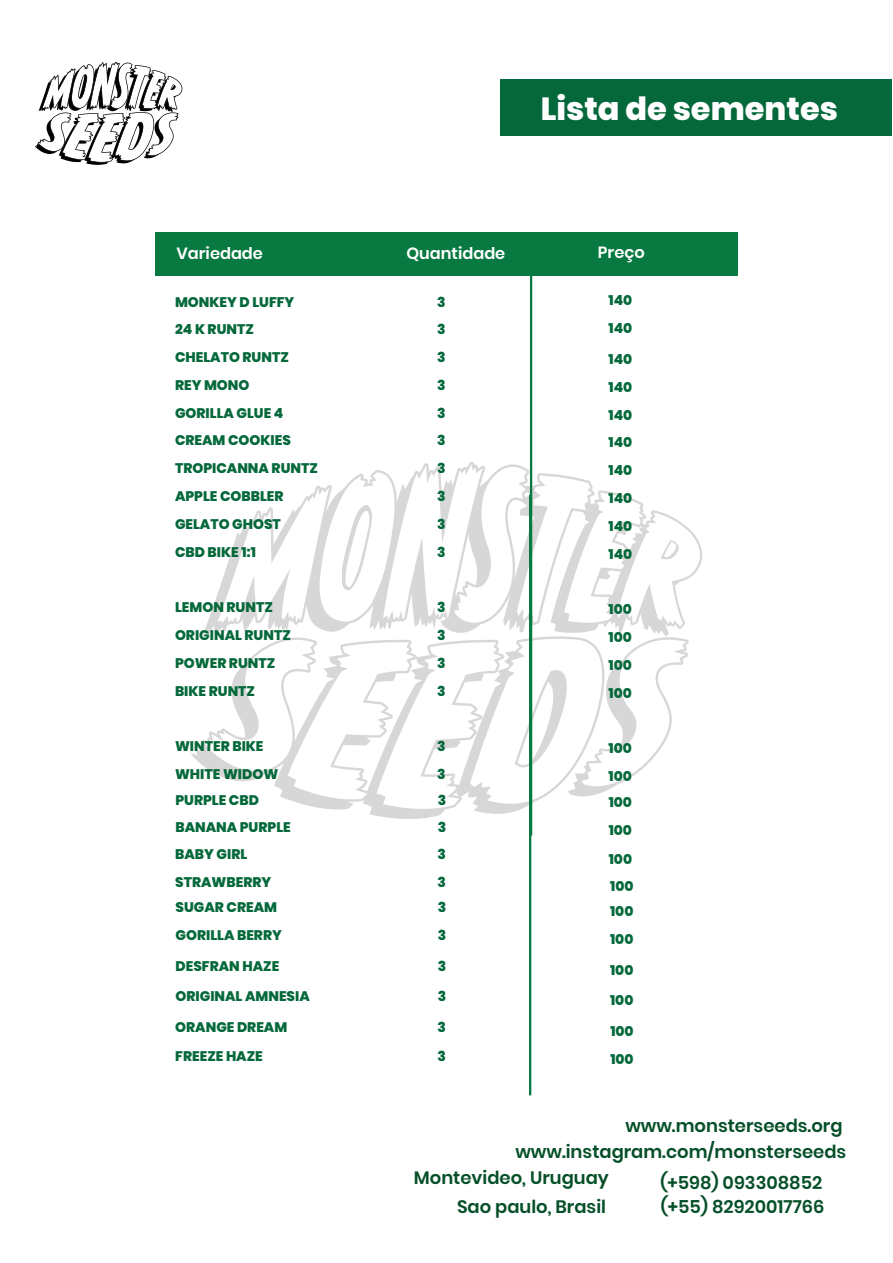
<style>
.page{position:relative;width:893px;height:1263px;background:#fff}
.page>*{position:absolute;margin:0;border:0;box-sizing:border-box;transform-origin:0 0}
.t1{font:800 31.95px "Poppins";color:#fff}
.t2{font:600 18px/26.1px "Poppins";color:#054f28}
.t3{font:600 16.2px "Poppins";color:#fff}
.t4{font:800 13.95px/27.8px "Poppins";color:#04683a}
</style>
<div class="page">
<svg style="left:204px;top:462px;width:498px;height:175px"></svg>
<svg style="left:218px;top:464px;width:482px;height:162px"></svg>
<svg style="left:191px;top:636px;width:413px;height:183px"></svg>
<svg style="left:204px;top:637px;width:485px;height:172px"></svg>
<div style="left:500px;top:80px;width:391px;height:56px;background:#04683a"></div>
<div style="left:156px;top:232px;width:582px;height:43px;background:#087a41"></div>
<hr style="left:530px;top:235px;width:2px;height:601px;background:#087a41">
<svg style="left:35px;top:62px;width:147px;height:103px"></svg>
<hr style="left:529px;top:495px;width:2px;height:600px;background:#087a41">
<h1 class="t1" style="left:541px;top:91px;width:299px">Lista de sementes</h1>
<p class="t3" style="left:177px;top:243px;width:88px">Variedade</p>
<p class="t3" style="left:406px;top:243px;width:100px">Quantidade</p>
<p class="t3" style="left:598px;top:243px;width:48px">Preço</p>
<p class="t4" style="left:175px;top:288px;width:144px">MONKEY D LUFFY<br>24 K RUNTZ<br>CHELATO RUNTZ<br>REY MONO<br>GORILLA GLUE 4<br>CREAM COOKIES<br>TROPICANNA RUNTZ<br>APPLE COBBLER<br>GELATO GHOST<br>CBD BIKE 1:1</p>
<p class="t4" style="left:608px;top:287px;width:25px">140<br>140</p>
<p class="t4" style="left:608px;top:345px;width:25px;text-align:justify">140<br>140<br>140<br>140<br>140<br>140<br>140<br>140</p>
<p class="t4" style="left:437px;top:288px;width:10px;text-align:justify">3<br>3<br>3<br>3<br>3<br>3<br>3<br>3<br>3<br>3</p>
<p class="t4" style="left:175px;top:593px;width:117px">LEMON RUNTZ<br>ORIGINAL RUNTZ<br>POWER RUNTZ<br>BIKE RUNTZ</p>
<p class="t4" style="left:175px;top:732px;width:105px">WINTER BIKE<br>WHITE WIDOW</p>
<p class="t4" style="left:437px;top:593px;width:10px;text-align:justify">3<br>3<br>3<br>3</p>
<p class="t4" style="left:437px;top:732px;width:10px">3<br>3</p>
<p class="t4" style="left:175px;top:786px;width:117px">PURPLE CBD<br>BANANA PURPLE</p>
<p class="t4" style="left:438px;top:786px;width:10px">3<br>3</p>
<p class="t4" style="left:175px;top:840px;width:98px">BABY GIRL<br>STRAWBERRY</p>
<p class="t4" style="left:437px;top:840px;width:10px">3<br>3</p>
<p class="t4" style="left:176px;top:893px;width:108px">SUGAR CREAM<br>GORILLA BERRY</p>
<p class="t4" style="left:438px;top:893px;width:10px">3<br>3</p>
<p class="t4" style="left:608px;top:595px;width:25px;text-align:justify">100<br>100<br>100<br>100</p>
<p class="t4" style="left:608px;top:734px;width:25px">100<br>100</p>
<p class="t4" style="left:609px;top:788px;width:26px;text-align:justify">100<br>100<br>100<br>100</p>
<p class="t4" style="left:610px;top:897px;width:25px">100<br>100</p>
<p class="t4" style="left:176px;top:952px;width:136px;line-height:29.2px">DESFRAN HAZE<br>ORIGINAL AMNESIA</p>
<p class="t4" style="left:438px;top:952px;width:10px;line-height:29.2px">3<br>3</p>
<p class="t4" style="left:610px;top:956px;width:25px;line-height:29.2px">100<br>100</p>
<p class="t4" style="left:175px;top:1012px;width:114px;line-height:29.2px">ORANGE DREAM<br>FREEZE HAZE</p>
<p class="t4" style="left:438px;top:1012px;width:10px;line-height:29.2px">3<br>3</p>
<p class="t4" style="left:610px;top:1018px;width:25px">100<br>100</p>
<p class="t2" style="left:625px;top:1113px;width:219px">www.monsterseeds.org</p>
<p class="t2" style="left:414px;top:1139px;width:434px;text-indent:102px">www.instagram.com/monsterseeds<br>Montevideo, Uruguay</p>
<p class="t2" style="left:660px;top:1169px;width:163px">(+598) 093308852</p>
<p class="t2" style="left:457px;top:1193px;width:151px">Sao paulo, Brasil</p>
<p class="t2" style="left:661px;top:1194px;width:165px">(+55) 82920017766</p>
</div>
